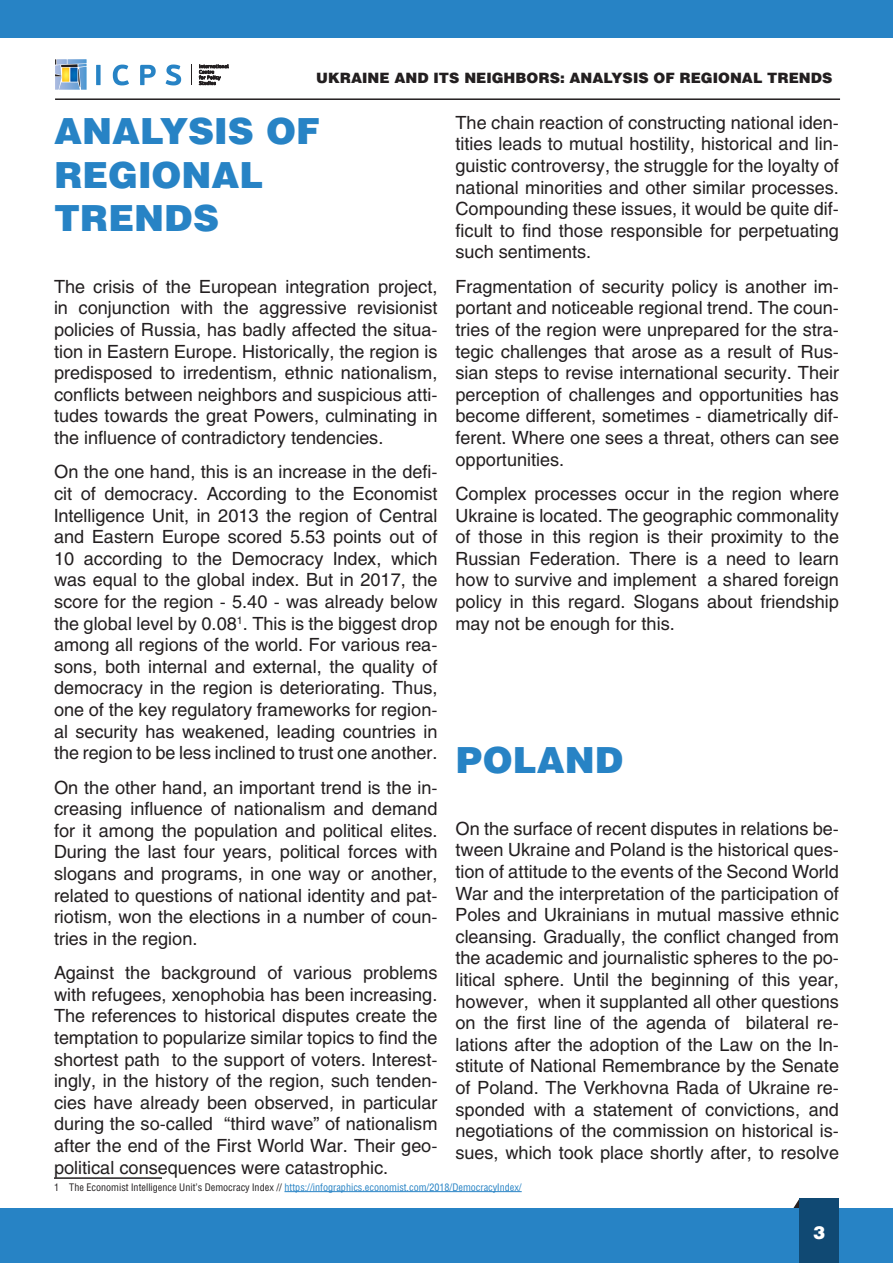
<style>
.page{position:relative;width:893px;height:1263px;background:#fff}
.page>*{position:absolute;margin:0;border:0;box-sizing:border-box;transform-origin:0 0}
.t1{font:36px/43.2px "Helios Black C";color:#2783c5}
.t2{font:18px/21.6px "Helios C";color:#231f20;text-align:justify}
.t3{font:18px "Helios Black C";color:#fff}
.t4{font:14.25px "Helios Black C";color:#231f20}
.t5{font:10.5px "Helios Cond C";color:#2783c5}
.s1{color:#231f20}
</style>
<div class="page">
<svg style="left:793px;top:1199px;width:6px;height:10px"></svg>
<svg style="left:55px;top:59px;width:32px;height:31px"></svg>
<svg style="left:96px;top:65px;width:5px;height:20px"></svg>
<svg style="left:113px;top:65px;width:16px;height:20px"></svg>
<svg style="left:140px;top:65px;width:16px;height:20px"></svg>
<svg style="left:166px;top:65px;width:15px;height:20px"></svg>
<svg style="left:191px;top:65px;width:1px;height:20px"></svg>
<svg style="left:199px;top:64px;width:30px;height:22px"></svg>
<div style="left:0;top:0;width:892px;height:38px;background:#2783c5"></div>
<div style="left:0;top:1209px;width:893px;height:54px;background:#2783c5"></div>
<hr style="left:55px;top:98px;width:785px;height:2px;background:#231f20">
<div style="left:799px;top:1198px;width:40px;height:65px;background:#104973"></div>
<hr style="left:54px;top:1177px;width:108px;height:2px;background:#231f20">
<hr style="left:284px;top:1191px;width:238px;height:1px;background:#2783c5">
<p class="t4" style="left:316px;top:69px;width:518px">UKRAINE AND ITS NEIGHBORS: ANALYSIS OF REGIONAL TRENDS</p>
<p class="t2" style="left:455px;top:111px;width:385px">The chain reaction of constructing national iden&shy;tities leads to mutual hostility, historical and lin&shy;guistic controversy, the struggle for the loyalty of national minorities and other similar processes.<br>Compounding these issues, it would be quite dif&shy;ficult to find those responsible for perpetuating such sentiments.</p>
<p class="t2" style="left:455px;top:275px;width:385px">Fragmentation of security policy is another im&shy;portant and noticeable regional trend. The coun&shy;tries of the region were unprepared for the stra&shy;tegic challenges that arose as a result of Rus&shy;sian steps to revise international security. Their perception of challenges and opportunities has become different, sometimes - diametrically dif&shy;ferent. Where one sees a threat, others can see opportunities.</p>
<p class="t2" style="left:455px;top:483px;width:385px">Complex processes occur in the region where Ukraine is located. The geographic commonality of those in this region is their proximity to the Russian Federation. There is a need to learn how to survive and implement a shared foreign policy in this regard. Slogans about friendship may not be enough for this.</p>
<h1 class="t1" style="left:54px;top:108px;width:267px">ANALYSIS OF<br>REGIONAL<br>TRENDS</h1>
<p class="t2" style="left:54px;top:275px;width:385px">The crisis of the European integration project, in conjunction with the aggressive revisionist policies of Russia, has badly affected the situa&shy;tion in Eastern Europe. Historically, the region is predisposed to irredentism, ethnic nationalism, conflicts between neighbors and suspicious atti&shy;tudes towards the great Powers, culminating in the influence of contradictory tendencies.</p>
<p class="t2" style="left:54px;top:461px;width:385px">On the one hand, this is an increase in the defi&shy;cit of democracy. According to the Economist Intelligence Unit, in 2013 the region of Central and Eastern Europe scored 5.53 points out of 10 according to the Democracy Index, which was equal to the global index. But in 2017, the score for the region - 5.40 - was already below the global level by 0.08<sup>1</sup>. This is the biggest drop among all regions of the world. For various rea&shy;sons, both internal and external, the quality of democracy in the region is deteriorating. Thus, one of the key regulatory frameworks for region&shy;al security has weakened, leading countries in the region to be less inclined to trust one another.</p>
<p class="t2" style="left:54px;top:776px;width:385px">On the other hand, an important trend is the in&shy;creasing influence of nationalism and demand for it among the population and political elites.<br>During the last four years, political forces with slogans and programs, in one way or another, related to questions of national identity and pat&shy;riotism, won the elections in a number of coun&shy;tries in the region.</p>
<p class="t2" style="left:54px;top:962px;width:385px">Against the background of various problems with refugees, xenophobia has been increasing.<br>The references to historical disputes create the temptation to popularize similar topics to find the shortest path to the support of voters. Interest&shy;ingly, in the history of the region, such tenden&shy;cies have already been observed, in particular during the so-called “third wave” of nationalism after the end of the First World War. Their geo&shy;political consequences were catastrophic.</p>
<p class="t5" style="left:54px;top:1181px;width:469px"><span class="s1">1 The Economist Intelligence Unit’s Democracy Index //</span> https://infographics.economist.com/2018/DemocracyIndex/</p>
<h1 class="t1" style="left:455px;top:736px;width:170px">POLAND</h1>
<p class="t2" style="left:455px;top:817px;width:385px">On the surface of recent disputes in relations be&shy;tween Ukraine and Poland is the historical ques&shy;tion of attitude to the events of the Second World War and the interpretation of the participation of Poles and Ukrainians in mutual massive ethnic cleansing. Gradually, the conflict changed from the academic and journalistic spheres to the po&shy;litical sphere. Until the beginning of this year, however, when it supplanted all other questions on the first line of the agenda of bilateral re&shy;lations after the adoption of the Law on the In&shy;stitute of National Remembrance by the Senate of Poland. The Verkhovna Rada of Ukraine re&shy;sponded with a statement of convictions, and negotiations of the commission on historical is&shy;sues, which took place shortly after, to resolve</p>
<p class="t3" style="left:813px;top:1221px;width:14px">3</p>
</div>
